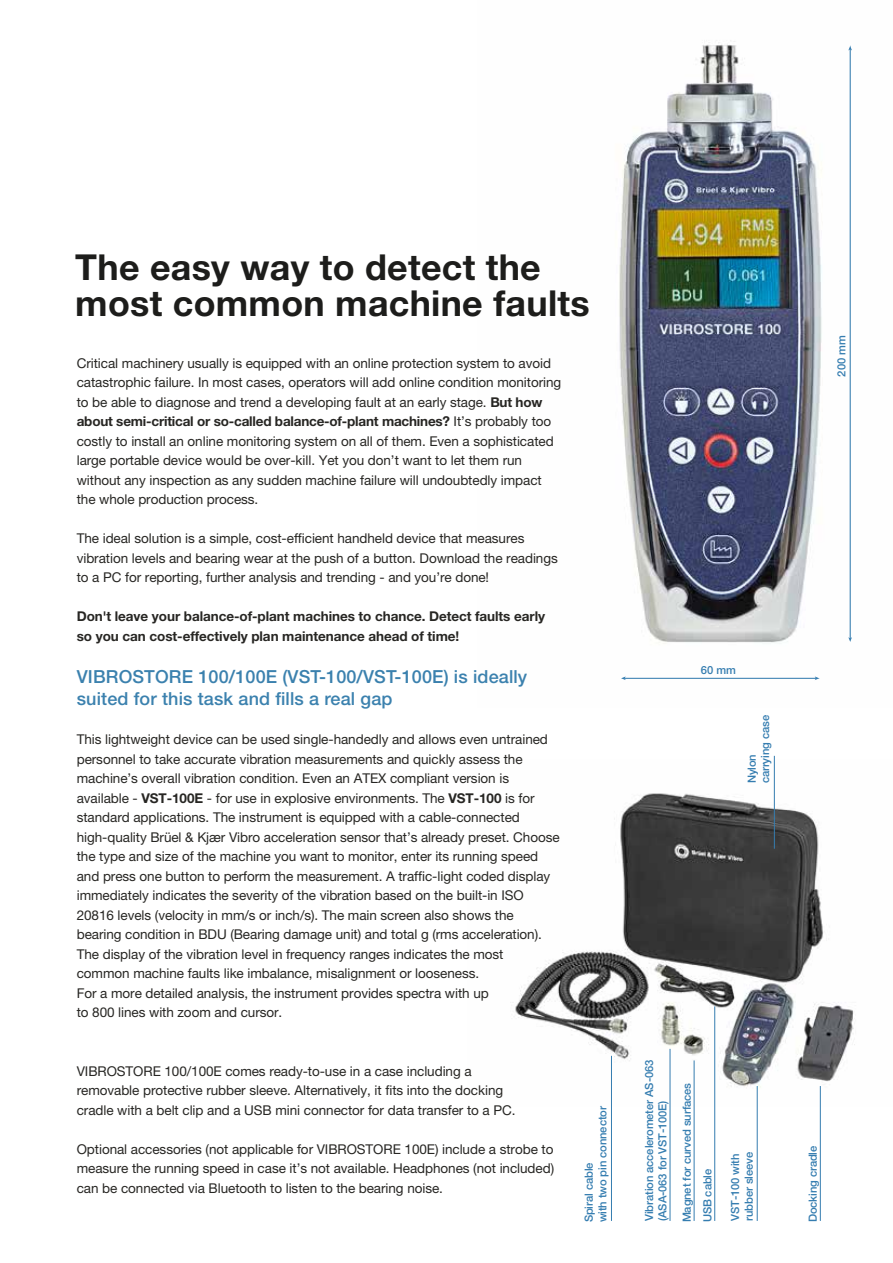
<style>
.page{position:relative;width:893px;height:1263px;background:#fff}
.page>*{position:absolute;margin:0;border:0;box-sizing:border-box;transform-origin:0 0}
.t1{font:700 35.85px/35.8px "Helvetica Neue LT Pro";letter-spacing:.01em;color:#1d1d1b}
.t2{font:500 18px/22.5px "Helvetica Neue LT Pro";letter-spacing:.01em;color:#3b81ae}
.t3{font:13.5px/19.5px "Helvetica Neue LT Pro";letter-spacing:-.005em;color:#272623}
.t4{font:700 13.5px/19.5px "Helvetica Neue LT Pro";letter-spacing:-.005em;color:#272623}
.t5{font:500 11.25px/13.5px "Helvetica Neue LT Pro";letter-spacing:-.01em;color:#357db0}
.s1{font-weight:700}
</style>
<div class="page">
<img style="left:515px;top:760px;width:340px;height:346px">
<img style="left:619px;top:40px;width:233px;height:639px">
<hr style="left:774px;top:756px;width:1px;height:93px;background:#357db0">
<hr style="left:820px;top:1086px;width:1px;height:135px;background:#357db0">
<hr style="left:757px;top:1086px;width:1px;height:135px;background:#357db0">
<hr style="left:670px;top:1049px;width:1px;height:172px;background:#357db0">
<hr style="left:694px;top:1060px;width:1px;height:161px;background:#357db0">
<hr style="left:611px;top:1056px;width:1px;height:165px;background:#357db0">
<hr style="left:714px;top:1006px;width:1px;height:215px;background:#357db0">
<hr style="left:624px;top:678px;width:192px;height:1px;background:#357db0">
<svg style="left:621px;top:676px;width:5px;height:4px"></svg>
<svg style="left:815px;top:676px;width:4px;height:4px"></svg>
<hr style="left:850px;top:49px;width:1px;height:589px;background:#357db0">
<svg style="left:848px;top:637px;width:4px;height:5px"></svg>
<svg style="left:848px;top:46px;width:4px;height:4px"></svg>
<h1 class="t1" style="left:75px;top:249px;width:516px">The easy way to detect the most common machine faults</h1>
<p class="t3" style="left:77px;top:353px;width:486px">Critical machinery usually is equipped with an online protection system to avoid catastrophic failure. In most cases, operators will add online condition monitoring to be able to diagnose and trend a developing fault at an early stage. <span class="s1">But how about semi-critical or so-called balance-of-plant machines?</span> It’s probably too costly to install an online monitoring system on all of them. Even a sophisticated large portable device would be over-kill. Yet you don’t want to let them run without any inspection as any sudden machine failure will undoubtedly impact the whole production process.</p>
<p class="t3" style="left:77px;top:529px;width:482px">The ideal solution is a simple, cost-efficient handheld device that measures vibration levels and bearing wear at the push of a button. Download the readings to a PC for reporting, further analysis and trending - and you’re done!</p>
<p class="t4" style="left:77px;top:606px;width:470px">Don't leave your balance-of-plant machines to chance. Detect faults early so you can cost-effectively plan maintenance ahead of time!</p>
<h2 class="t2" style="left:77px;top:665px;width:452px">VIBROSTORE 100/100E (VST-100/VST-100E) is ideally suited for this task and fills a real gap</h2>
<p class="t3" style="left:77px;top:730px;width:484px">This lightweight device can be used single-handedly and allows even untrained personnel to take accurate vibration measurements and quickly assess the machine’s overall vibration condition. Even an ATEX compliant version is available - <span class="s1">VST-100E</span> - for use in explosive environments. The <span class="s1">VST-100</span> is for standard applications. The instrument is equipped with a cable-connected high-quality Brüel &amp; Kjær Vibro acceleration sensor that’s already preset. Choose the type and size of the machine you want to monitor, enter its running speed and press one button to perform the measurement. A traffic-light coded display immediately indicates the severity of the vibration based on the built-in ISO 20816 levels (velocity in mm/s or inch/s). The main screen also shows the bearing condition in BDU (Bearing damage unit) and total g (rms acceleration).<br>The display of the vibration level in frequency ranges indicates the most common machine faults like imbalance, misalignment or looseness.<br>For a more detailed analysis, the instrument provides spectra with up<br>to 800 lines with zoom and cursor.</p>
<p class="t3" style="left:77px;top:1061px;width:440px">VIBROSTORE 100/100E comes ready-to-use in a case including a removable protective rubber sleeve. Alternatively, it fits into the docking cradle with a belt clip and a USB mini connector for data transfer to a PC.</p>
<p class="t3" style="left:77px;top:1139px;width:479px;text-align:justify">Optional accessories (not applicable for VIBROSTORE 100E) include a strobe to measure the running speed in case it’s not available. Headphones (not included) can be connected via Bluetooth to listen to the bearing noise.</p>
<p class="t5" style="left:582px;top:1222px;width:118px;rotate:-90deg">Spiral cable<br>with two pin connector</p>
<p class="t5" style="left:835px;top:377px;width:43px;rotate:-90deg">200 mm</p>
<p class="t5" style="left:701px;top:663px;width:37px">60 mm</p>
<p class="t5" style="left:745px;top:783px;width:70px;rotate:-90deg">Nylon carrying case</p>
<p class="t5" style="left:642px;top:1221px;width:163px;rotate:-90deg">Vibration accelerometer AS-063 (ASA-063 for VST-100E)</p>
<p class="t5" style="left:676px;top:1222px;width:141px;line-height:20.7px;rotate:-90deg">Magnet for curved surfaces<br>USB cable</p>
<p class="t5" style="left:728px;top:1221px;width:71px;rotate:-90deg">VST-100 with rubber sleeve</p>
<p class="t5" style="left:806px;top:1222px;width:78px;rotate:-90deg">Docking cradle</p>
</div>
